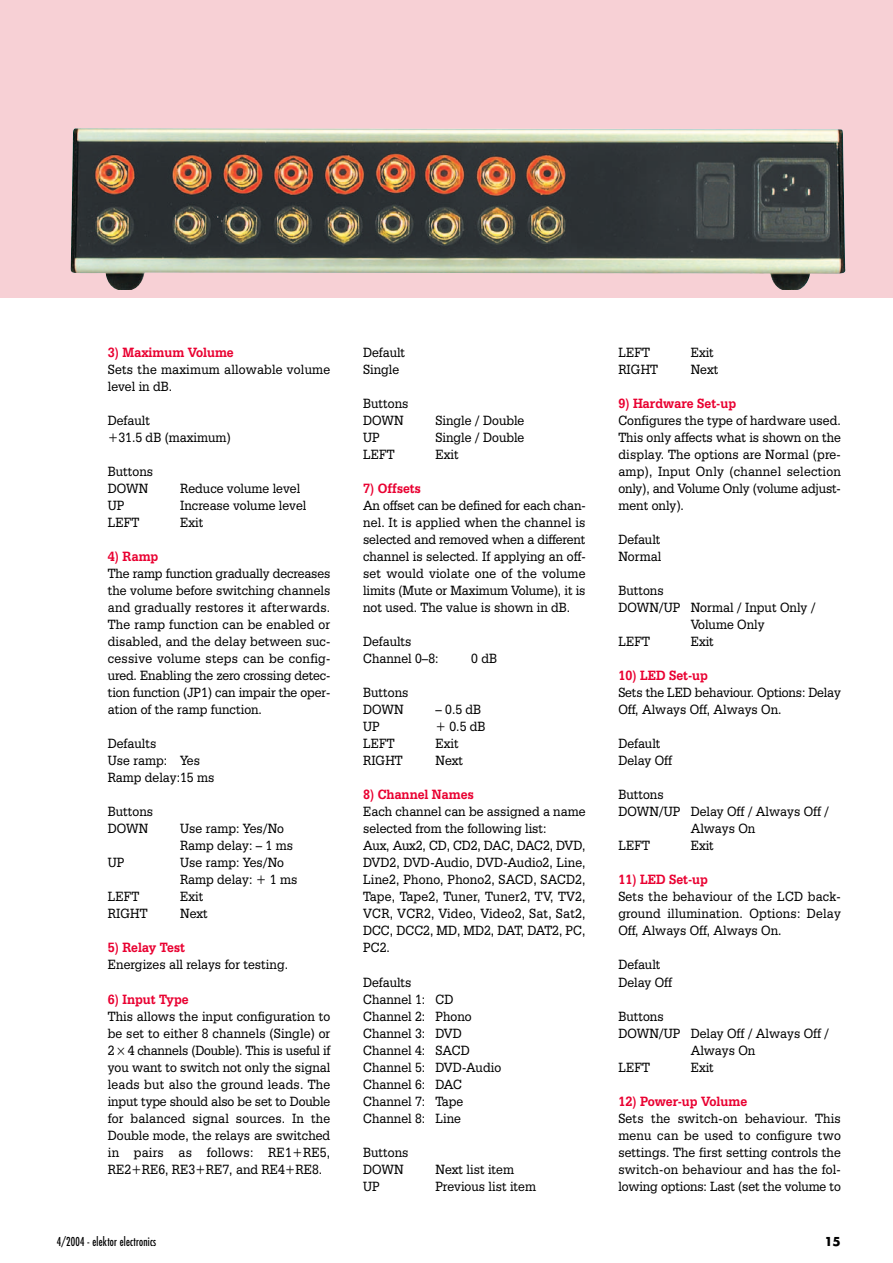
<style>
.page{position:relative;width:893px;height:1263px;background:#fff}
.page>*{position:absolute;margin:0;border:0;box-sizing:border-box;transform-origin:0 0}
.t1{font:14.25px/17px "Serifa BT";color:#000;scale:.9 1}
.t2{font:700 14.25px "Serifa BT";color:#e90131;scale:.9 1}
.t3{font:condensed 12px "Futura";letter-spacing:.02em;color:#000;scale:.9 1}
.t4{font:700 12px "Futura";color:#000}
</style>
<div class="page">
<div style="left:0;top:0;width:892px;height:298px;background:#f7d0d5"></div>
<img style="left:71px;top:128px;width:774px;height:161px">
<p class="t2" style="left:108px;top:348px;width:141px">3) Maximum Volume</p>
<p class="t1" style="left:108px;top:362px;width:249px">Sets the maximum allowable volume level in dB.</p>
<p class="t1" style="left:108px;top:413px;width:138px">Default<br>+31.5 dB (maximum)</p>
<p class="t1" style="left:108px;top:464px;width:52px">Buttons<br>DOWN</p>
<p class="t1" style="left:180px;top:481px;width:135px">Reduce volume level</p>
<p class="t1" style="left:108px;top:498px;width:20px">UP</p>
<p class="t1" style="left:180px;top:498px;width:142px">Increase volume level</p>
<p class="t1" style="left:108px;top:515px;width:37px">LEFT</p>
<p class="t1" style="left:180px;top:515px;width:27px">Exit</p>
<p class="t2" style="left:108px;top:552px;width:58px">4) Ramp</p>
<p class="t1" style="left:108px;top:566px;width:249px;text-align:justify">The ramp function gradually decreases the volume before switching channels and gradually restores it afterwards.<br>The ramp function can be enabled or disabled, and the delay between suc&shy;cessive volume steps can be config&shy;ured. Enabling the zero crossing detec&shy;tion function (JP1) can impair the oper&shy;ation of the ramp function.</p>
<p class="t1" style="left:108px;top:736px;width:120px">Defaults<br>Use ramp: Yes<br>Ramp delay:15 ms</p>
<p class="t1" style="left:108px;top:805px;width:52px">Buttons<br>DOWN</p>
<p class="t1" style="left:180px;top:822px;width:127px">Use ramp: Yes/No<br>Ramp delay: – 1 ms</p>
<p class="t1" style="left:108px;top:856px;width:20px">UP</p>
<p class="t1" style="left:180px;top:856px;width:132px">Use ramp: Yes/No<br>Ramp delay: + 1 ms</p>
<p class="t1" style="left:108px;top:890px;width:37px">LEFT</p>
<p class="t1" style="left:180px;top:890px;width:27px">Exit</p>
<p class="t1" style="left:108px;top:907px;width:46px">RIGHT</p>
<p class="t1" style="left:180px;top:907px;width:32px">Next</p>
<p class="t2" style="left:108px;top:943px;width:87px">5) Relay Test</p>
<p class="t1" style="left:108px;top:958px;width:202px">Energizes all relays for testing.</p>
<p class="t2" style="left:108px;top:994px;width:91px">6) Input Type</p>
<p class="t1" style="left:108px;top:1009px;width:249px;text-align:justify">This allows the input configuration to be set to either 8 channels (Single) or 2 4 channels (Double). This is useful if you want to switch not only the signal leads but also the ground leads. The input type should also be set to Double for balanced signal sources. In the Double mode, the relays are switched in pairs as follows: RE1+RE5, RE2+RE6, RE3+RE7, and RE4+RE8.</p>
<p class="t1" style="left:363px;top:345px;width:48px">Default<br>Single</p>
<p class="t1" style="left:363px;top:396px;width:52px">Buttons<br>DOWN</p>
<p class="t1" style="left:435px;top:413px;width:100px">Single / Double</p>
<p class="t1" style="left:363px;top:430px;width:20px">UP</p>
<p class="t1" style="left:435px;top:430px;width:100px">Single / Double</p>
<p class="t1" style="left:363px;top:447px;width:37px">LEFT</p>
<p class="t1" style="left:435px;top:447px;width:27px">Exit</p>
<p class="t2" style="left:363px;top:484px;width:65px">7) Offsets</p>
<p class="t1" style="left:363px;top:498px;width:249px;text-align:justify">An offset can be defined for each chan&shy;nel. It is applied when the channel is selected and removed when a different channel is selected. If applying an off&shy;set would violate one of the volume limits (Mute or Maximum Volume), it is not used. The value is shown in dB.</p>
<p class="t1" style="left:363px;top:634px;width:85px">Defaults<br>Channel 0–8:</p>
<p class="t1" style="left:471px;top:651px;width:30px">0 dB</p>
<p class="t1" style="left:363px;top:685px;width:52px">Buttons<br>DOWN</p>
<p class="t1" style="left:435px;top:702px;width:52px">– 0.5 dB</p>
<p class="t1" style="left:363px;top:719px;width:20px">UP</p>
<p class="t1" style="left:435px;top:719px;width:57px">+ 0.5 dB</p>
<p class="t1" style="left:363px;top:736px;width:37px">LEFT</p>
<p class="t1" style="left:435px;top:736px;width:27px">Exit</p>
<p class="t1" style="left:363px;top:753px;width:46px">RIGHT</p>
<p class="t1" style="left:435px;top:753px;width:32px">Next</p>
<p class="t2" style="left:363px;top:790px;width:124px">8) Channel Names</p>
<p class="t1" style="left:363px;top:805px;width:249px">Each channel can be assigned a name selected from the following list:<br>Aux, Aux2, CD, CD2, DAC, DAC2, DVD,<br>DVD2, DVD-Audio, DVD-Audio2, Line,<br>Line2, Phono, Phono2, SACD, SACD2,<br>Tape, Tape2, Tuner, Tuner2, TV, TV2,<br>VCR, VCR2, Video, Video2, Sat, Sat2,<br>DCC, DCC2, MD, MD2, DAT, DAT2, PC,<br>PC2.</p>
<p class="t1" style="left:363px;top:975px;width:155px">Defaults<br>Channel 1: CD<br>Channel 2: Phono<br>Channel 3: DVD<br>Channel 4: SACD<br>Channel 5: DVD-Audio<br>Channel 6: DAC<br>Channel 7: Tape<br>Channel 8: Line</p>
<p class="t1" style="left:363px;top:1145px;width:52px">Buttons<br>DOWN</p>
<p class="t1" style="left:435px;top:1162px;width:89px">Next list item</p>
<p class="t1" style="left:363px;top:1179px;width:20px">UP</p>
<p class="t1" style="left:435px;top:1179px;width:113px">Previous list item</p>
<p class="t1" style="left:618px;top:345px;width:37px">LEFT</p>
<p class="t1" style="left:690px;top:345px;width:27px">Exit</p>
<p class="t1" style="left:618px;top:362px;width:46px">RIGHT</p>
<p class="t1" style="left:690px;top:362px;width:32px">Next</p>
<p class="t2" style="left:618px;top:399px;width:132px">9) Hardware Set-up</p>
<p class="t1" style="left:618px;top:413px;width:249px;text-align:justify">Configures the type of hardware used.<br>This only affects what is shown on the display. The options are Normal (pre&shy;amp), Input Only (channel selection only), and Volume Only (volume adjust&shy;ment only).</p>
<p class="t1" style="left:618px;top:532px;width:49px">Default<br>Normal</p>
<p class="t1" style="left:618px;top:583px;width:52px">Buttons</p>
<p class="t1" style="left:618px;top:600px;width:221px">DOWN/UP Normal / Input Only /</p>
<p class="t1" style="left:690px;top:617px;width:84px">Volume Only</p>
<p class="t1" style="left:618px;top:634px;width:37px">LEFT</p>
<p class="t1" style="left:690px;top:634px;width:27px">Exit</p>
<p class="t2" style="left:618px;top:671px;width:101px">10) LED Set-up</p>
<p class="t1" style="left:618px;top:685px;width:249px">Sets the LED behaviour. Options: Delay<br>Off, Always Off, Always On.</p>
<p class="t1" style="left:618px;top:736px;width:61px">Default<br>Delay Off</p>
<p class="t1" style="left:618px;top:788px;width:52px">Buttons</p>
<p class="t1" style="left:618px;top:805px;width:236px">DOWN/UP Delay Off / Always Off /</p>
<p class="t1" style="left:690px;top:822px;width:73px">Always On</p>
<p class="t1" style="left:618px;top:839px;width:37px">LEFT</p>
<p class="t1" style="left:690px;top:839px;width:27px">Exit</p>
<p class="t2" style="left:618px;top:875px;width:101px">11) LED Set-up</p>
<p class="t1" style="left:618px;top:890px;width:249px;text-align:justify">Sets the behaviour of the LCD back&shy;ground illumination. Options: Delay Off, Always Off, Always On.</p>
<p class="t1" style="left:618px;top:958px;width:61px">Default<br>Delay Off</p>
<p class="t1" style="left:618px;top:1009px;width:52px">Buttons</p>
<p class="t1" style="left:618px;top:1026px;width:236px">DOWN/UP Delay Off / Always Off /</p>
<p class="t1" style="left:690px;top:1043px;width:73px">Always On</p>
<p class="t1" style="left:618px;top:1060px;width:37px">LEFT</p>
<p class="t1" style="left:690px;top:1060px;width:27px">Exit</p>
<p class="t2" style="left:618px;top:1096px;width:145px">12) Power-up Volume</p>
<p class="t1" style="left:618px;top:1111px;width:249px;text-align:justify">Sets the switch-on behaviour. This menu can be used to configure two settings. The first setting controls the switch-on behaviour and has the fol&shy;lowing options: Last (set the volume to</p>
<p class="t3" style="left:57px;top:1236px;width:112px">4/2004 - elektor electronics</p>
<p class="t4" style="left:824px;top:1236px;width:18px">15</p>
</div>
